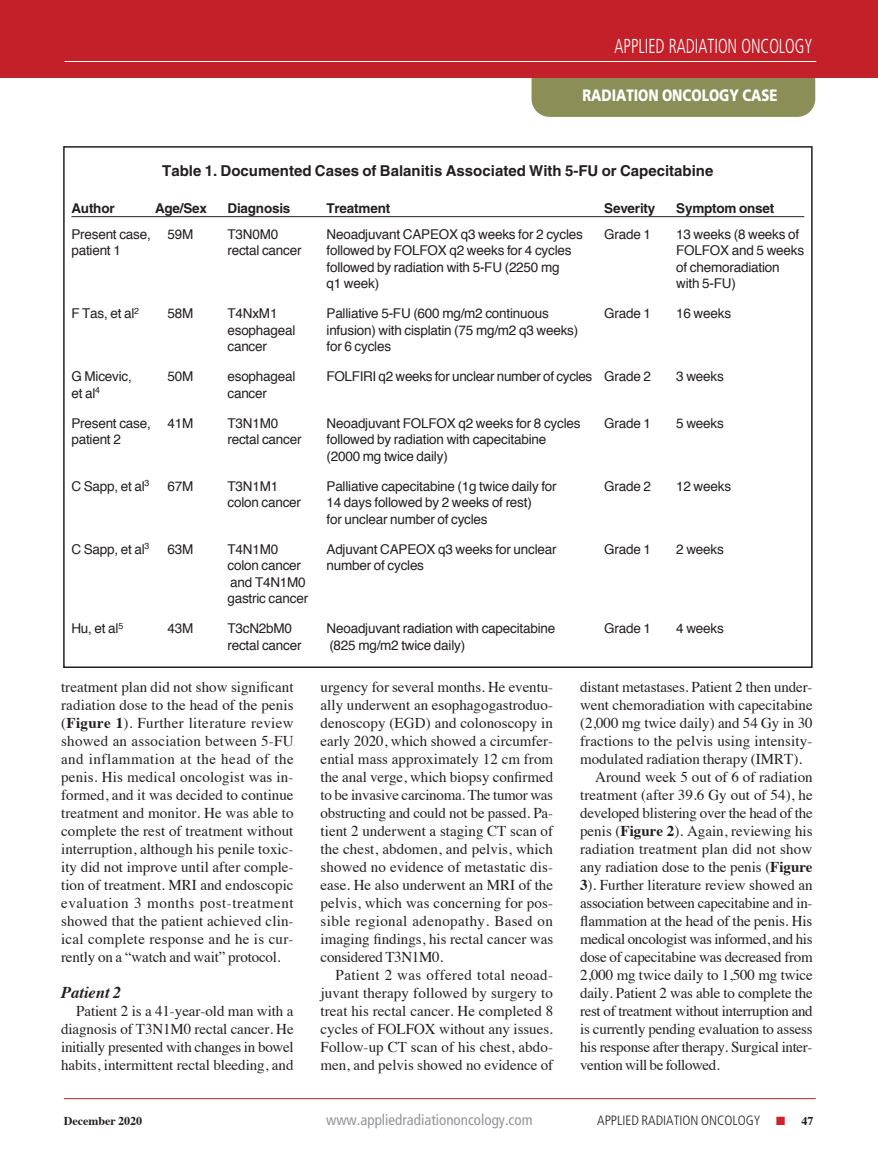
<style>
.page{position:relative;width:878px;height:1175px;background:#fff}
.page>*{position:absolute;margin:0;border:0;box-sizing:border-box;transform-origin:0 0}
.t1{font:300 condensed 20.25px "Frutiger";color:#fff;scale:.8 1}
.t2{font:900 16.5px "Frutiger";color:#fff;scale:.8 1}
.Article_2nd_subhead{font:italic 700 16.5px "Times";color:#231f20}
.Article_body_copy{font:15px/18px "Times";letter-spacing:-.005em;color:#231f20;text-align:justify}
.Table_head{font:700 15px "Helvetica";color:#231f20}
.t3{font:condensed 15px "Frutiger";color:#939598}
.Table_body_text{font:13.5px/16.5px "Helvetica";letter-spacing:-.015em;color:#231f20}
.Table_col_head{font:700 13.5px "Helvetica";letter-spacing:-.015em;color:#231f20}
.t4{font:300 condensed 13.5px "Frutiger";color:#231f20}
.t5{font:700 12px "Times";color:#231f20}
.s1{font-weight:700}
.s2{color:#d1232a}
</style>
<div class="page">
<div style="left:531px;top:56px;width:284px;height:61px;background:#8b8e57;border-radius:18px"></div>
<div style="left:0;top:0;width:878px;height:77px;background:#c4202a"></div>
<hr style="left:65px;top:61px;width:751px;height:1px;background:#fff">
<hr style="left:64px;top:1098px;width:751px;height:1px;background:#c4202a">
<hr style="left:71px;top:216px;width:733px;height:1px;background:#231f20">
<h1 class="t1" style="left:614px;top:34px;width:249px">APPLIED RADIATION ONCOLOGY</h1>
<p class="t2" style="left:582px;top:85px;width:245px">RADIATION ONCOLOGY CASE</p>
<p class="Table_head" style="left:162px;top:161px;width:552px">Table 1. Documented Cases of Balanitis Associated With 5-FU or Capecitabine</p>
<p class="Table_col_head" style="left:71px;top:199px;width:45px">Author</p>
<p class="Table_col_head" style="left:155px;top:199px;width:54px">Age/Sex</p>
<p class="Table_col_head" style="left:227px;top:199px;width:64px">Diagnosis</p>
<p class="Table_col_head" style="left:326px;top:199px;width:65px">Treatment</p>
<p class="Table_col_head" style="left:604px;top:199px;width:53px">Severity</p>
<p class="Table_col_head" style="left:676px;top:199px;width:100px">Symptom onset</p>
<p class="Table_body_text" style="left:71px;top:227px;width:123px">Present case, 59M</p>
<p class="Table_body_text" style="left:227px;top:227px;width:52px">T3N0M0</p>
<p class="Table_body_text" style="left:326px;top:227px;width:258px">Neoadjuvant CAPEOX q3 weeks for 2 cycles</p>
<p class="Table_body_text" style="left:604px;top:227px;width:48px">Grade 1</p>
<p class="Table_body_text" style="left:676px;top:227px;width:124px">13 weeks (8 weeks of</p>
<p class="Table_body_text" style="left:71px;top:243px;width:51px">patient 1</p>
<p class="Table_body_text" style="left:227px;top:243px;width:76px">rectal cancer</p>
<p class="Table_body_text" style="left:326px;top:243px;width:246px">followed by FOLFOX q2 weeks for 4 cycles</p>
<p class="Table_body_text" style="left:676px;top:243px;width:129px">FOLFOX and 5 weeks</p>
<p class="Table_body_text" style="left:326px;top:260px;width:234px">followed by radiation with 5-FU (2250 mg</p>
<p class="Table_body_text" style="left:676px;top:260px;width:105px">of chemoradiation</p>
<p class="Table_body_text" style="left:326px;top:276px;width:54px">q1 week)</p>
<p class="Table_body_text" style="left:676px;top:276px;width:61px">with 5-FU)</p>
<p class="Table_body_text" style="left:71px;top:306px;width:69px">F Tas, et al<sup>2</sup></p>
<p class="Table_body_text" style="left:167px;top:306px;width:27px">58M</p>
<p class="Table_body_text" style="left:227px;top:306px;width:51px">T4NxM1</p>
<p class="Table_body_text" style="left:326px;top:306px;width:224px">Palliative 5-FU (600 mg/m2 continuous</p>
<p class="Table_body_text" style="left:604px;top:306px;width:48px">Grade 1</p>
<p class="Table_body_text" style="left:676px;top:306px;width:56px">16 weeks</p>
<p class="Table_body_text" style="left:227px;top:323px;width:69px">esophageal</p>
<p class="Table_body_text" style="left:326px;top:323px;width:253px">infusion) with cisplatin (75 mg/m2 q3 weeks)</p>
<p class="Table_body_text" style="left:227px;top:339px;width:41px">cancer</p>
<p class="Table_body_text" style="left:326px;top:339px;width:66px">for 6 cycles</p>
<p class="Table_body_text" style="left:71px;top:369px;width:62px">G Micevic,</p>
<p class="Table_body_text" style="left:167px;top:369px;width:27px">50M</p>
<p class="Table_body_text" style="left:227px;top:369px;width:69px">esophageal</p>
<p class="Table_body_text" style="left:326px;top:369px;width:326px">FOLFIRI q2 weeks for unclear number of cycles Grade 2</p>
<p class="Table_body_text" style="left:676px;top:369px;width:49px">3 weeks</p>
<p class="Table_body_text" style="left:71px;top:386px;width:30px">et al<sup>4</sup></p>
<p class="Table_body_text" style="left:227px;top:386px;width:41px">cancer</p>
<p class="Table_body_text" style="left:71px;top:416px;width:123px">Present case, 41M</p>
<p class="Table_body_text" style="left:227px;top:416px;width:52px">T3N1M0</p>
<p class="Table_body_text" style="left:326px;top:416px;width:255px">Neoadjuvant FOLFOX q2 weeks for 8 cycles</p>
<p class="Table_body_text" style="left:604px;top:416px;width:48px">Grade 1</p>
<p class="Table_body_text" style="left:676px;top:416px;width:49px">5 weeks</p>
<p class="Table_body_text" style="left:71px;top:432px;width:51px">patient 2</p>
<p class="Table_body_text" style="left:227px;top:432px;width:76px">rectal cancer</p>
<p class="Table_body_text" style="left:326px;top:432px;width:221px">followed by radiation with capecitabine (2000 mg twice daily)</p>
<p class="Table_body_text" style="left:71px;top:479px;width:80px">C Sapp, et al<sup>3</sup></p>
<p class="Table_body_text" style="left:167px;top:479px;width:27px">67M</p>
<p class="Table_body_text" style="left:227px;top:479px;width:52px">T3N1M1</p>
<p class="Table_body_text" style="left:326px;top:479px;width:232px">Palliative capecitabine (1g twice daily for</p>
<p class="Table_body_text" style="left:604px;top:479px;width:48px">Grade 2</p>
<p class="Table_body_text" style="left:676px;top:479px;width:56px">12 weeks</p>
<p class="Table_body_text" style="left:227px;top:495px;width:75px">colon cancer</p>
<p class="Table_body_text" style="left:326px;top:495px;width:207px">14 days followed by 2 weeks of rest) for unclear number of cycles</p>
<p class="Table_body_text" style="left:71px;top:542px;width:80px">C Sapp, et al<sup>3</sup></p>
<p class="Table_body_text" style="left:167px;top:542px;width:27px">63M</p>
<p class="Table_body_text" style="left:227px;top:542px;width:52px">T4N1M0</p>
<p class="Table_body_text" style="left:326px;top:542px;width:231px">Adjuvant CAPEOX q3 weeks for unclear</p>
<p class="Table_body_text" style="left:604px;top:542px;width:48px">Grade 1</p>
<p class="Table_body_text" style="left:676px;top:542px;width:49px">2 weeks</p>
<p class="Table_body_text" style="left:227px;top:558px;width:75px">colon cancer</p>
<p class="Table_body_text" style="left:326px;top:558px;width:99px">number of cycles</p>
<p class="Table_body_text" style="left:227px;top:575px;width:82px">and T4N1M0 gastric cancer</p>
<p class="Table_body_text" style="left:71px;top:621px;width:53px">Hu, et al<sup>5</sup></p>
<p class="Table_body_text" style="left:167px;top:621px;width:27px">43M</p>
<p class="Table_body_text" style="left:227px;top:621px;width:66px">T3cN2bM0</p>
<p class="Table_body_text" style="left:326px;top:621px;width:230px">Neoadjuvant radiation with capecitabine</p>
<p class="Table_body_text" style="left:604px;top:621px;width:48px">Grade 1</p>
<p class="Table_body_text" style="left:676px;top:621px;width:49px">4 weeks</p>
<p class="Table_body_text" style="left:227px;top:638px;width:76px">rectal cancer</p>
<p class="Table_body_text" style="left:329px;top:638px;width:137px">(825 mg/m2 twice daily)</p>
<p class="Article_body_copy" style="left:61px;top:676px;width:234px">treatment plan did not show significant radiation dose to the head of the penis (<span class="s1">Figure 1</span>). Further literature review showed an association between 5-FU and inflammation at the head of the penis. His medical oncologist was in&shy;formed, and it was decided to continue treatment and monitor. He was able to complete the rest of treatment without interruption, although his penile toxic&shy;ity did not improve until after comple&shy;tion of treatment. MRI and endoscopic evaluation 3 months post-treatment showed that the patient achieved clin&shy;ical complete response and he is cur&shy;rently on a “watch and wait” protocol.</p>
<p class="Article_2nd_subhead" style="left:61px;top:976px;width:62px">Patient 2</p>
<p class="Article_body_copy" style="left:61px;top:1000px;width:234px;text-indent:15px">Patient 2 is a 41-year-old man with a diagnosis of T3N1M0 rectal cancer. He initially presented with changes in bowel habits, intermittent rectal bleeding, and</p>
<p class="Article_body_copy" style="left:320px;top:676px;width:234px">urgency for several months. He eventu&shy;ally underwent an esophagogastroduo&shy;denoscopy (EGD) and colonoscopy in early 2020, which showed a circumfer&shy;ential mass approximately 12 cm from the anal verge, which biopsy confirmed to be invasive carcinoma. The tumor was obstructing and could not be passed. Pa&shy;tient 2 underwent a staging CT scan of the chest, abdomen, and pelvis, which showed no evidence of metastatic dis&shy;ease. He also underwent an MRI of the pelvis, which was concerning for pos&shy;sible regional adenopathy. Based on imaging findings, his rectal cancer was considered T3N1M0.</p>
<p class="Article_body_copy" style="left:320px;top:964px;width:234px;text-indent:15px">Patient 2 was offered total neoad&shy;juvant therapy followed by surgery to treat his rectal cancer. He completed 8 cycles of FOLFOX without any issues.<br>Follow-up CT scan of his chest, abdo&shy;men, and pelvis showed no evidence of</p>
<p class="Article_body_copy" style="left:580px;top:676px;width:234px">distant metastases. Patient 2 then under&shy;went chemoradiation with capecitabine (2,000 mg twice daily) and 54 Gy in 30 fractions to the pelvis using intensity&shy;modulated radiation therapy (IMRT).</p>
<p class="Article_body_copy" style="left:580px;top:766px;width:234px;text-indent:15px">Around week 5 out of 6 of radiation treatment (after 39.6 Gy out of 54), he developed blistering over the head of the penis (<span class="s1">Figure 2</span>). Again, reviewing his radiation treatment plan did not show any radiation dose to the penis (<span class="s1">Figure 3</span>). Further literature review showed an association between capecitabine and in&shy;flammation at the head of the penis. His medical oncologist was informed, and his dose of capecitabine was decreased from 2,000 mg twice daily to 1,500 mg twice daily. Patient 2 was able to complete the rest of treatment without interruption and is currently pending evaluation to assess his response after therapy. Surgical inter&shy;vention will be followed.</p>
<p class="t5" style="left:64px;top:1109px;width:80px">December 2020</p>
<p class="t3" style="left:326px;top:1110px;width:208px">www.appliedradiationoncology.com</p>
<p class="t4" style="left:597px;top:1112px;width:190px">APPLIED RADIATION ONCOLOGY <span class="s2">■</span></p>
<p class="t5" style="left:801px;top:1109px;width:13px">47</p>
</div>
